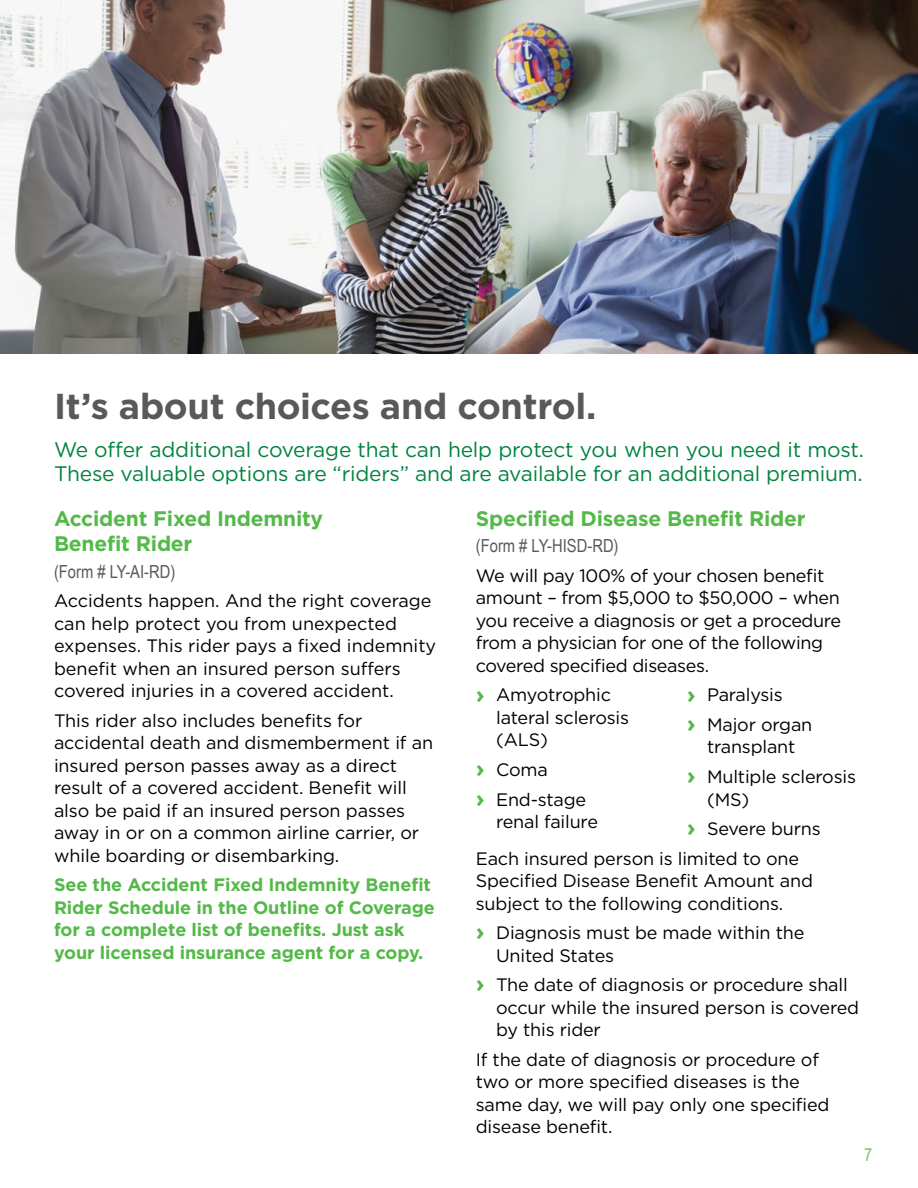
<style>
.page{position:relative;width:918px;height:1188px;background:#fff}
.page>*{position:absolute;margin:0;border:0;box-sizing:border-box;transform-origin:0 0}
.t1{font:700 36px "Gotham";letter-spacing:-.01em;color:#58595b}
.t2{font:21px/24px "Gotham";letter-spacing:-.01em;color:#00833e}
.t3{font:700 21px/25.5px "Gotham";letter-spacing:-.01em;color:#54b948}
.t4{font:18px/22.5px "Gotham";letter-spacing:-.01em;color:#000}
.t5{font:700 18px/22.5px "Gotham";letter-spacing:-.005em;color:#54b948}
.t6{font:18px "Arial Narrow";color:#58595b}
.t7{font:18px "Arial Narrow";color:#7bc366}
.s1{font-weight:700;font-size:24px;color:#54b948}
</style>
<div class="page">
<img style="left:0;top:0;width:918px;height:354px">
<h1 class="t1" style="left:54px;top:383px;width:544px">It’s about choices and control.</h1>
<p class="t2" style="left:54px;top:437px;width:811px">We offer additional coverage that can help protect you when you need it most.<br>These valuable options are “riders” and are available for an additional premium.</p>
<p class="t3" style="left:54px;top:506px;width:271px">Accident Fixed Indemnity<br>Benefit Rider</p>
<p class="t6" style="left:54px;top:558px;width:123px">(Form # LY-AI-RD)</p>
<p class="t4" style="left:54px;top:589px;width:384px">Accidents happen. And the right coverage can help protect you from unexpected expenses. This rider pays a fixed indemnity benefit when an insured person suffers covered injuries in a covered accident.</p>
<p class="t4" style="left:54px;top:709px;width:381px">This rider also includes benefits for accidental death and dismemberment if an insured person passes away as a direct result of a covered accident. Benefit will also be paid if an insured person passes away in or on a common airline carrier, or while boarding or disembarking.</p>
<p class="t5" style="left:54px;top:874px;width:382px">See the Accident Fixed Indemnity Benefit Rider Schedule in the Outline of Coverage for a complete list of benefits. Just ask your licensed insurance agent for a copy.</p>
<p class="t3" style="left:476px;top:506px;width:331px">Specified Disease Benefit Rider</p>
<p class="t6" style="left:476px;top:533px;width:144px">(Form # LY-HISD-RD)</p>
<p class="t4" style="left:476px;top:564px;width:367px">We will pay 100% of your chosen benefit amount – from $5,000 to $50,000 – when you receive a diagnosis or get a procedure from a physician for one of the following covered specified diseases.</p>
<p class="t4" style="left:496px;top:683px;width:135px;text-indent:-20px"><span class="s1">›</span> Amyotrophic lateral sclerosis (ALS)</p>
<p class="t4" style="left:476px;top:754px;width:112px;line-height:29.5px"><span class="s1">›</span> Coma<br><span class="s1">›</span> End-stage</p>
<p class="t4" style="left:496px;top:810px;width:103px">renal failure</p>
<p class="t4" style="left:687px;top:680px;width:127px;line-height:29.5px"><span class="s1">›</span> Paralysis<br><span class="s1">›</span> Major organ</p>
<p class="t4" style="left:687px;top:732px;width:171px;line-height:29.5px;text-indent:20px">transplant<br><span class="s1">›</span> Multiple sclerosis</p>
<p class="t4" style="left:707px;top:788px;width:44px">(MS)</p>
<p class="t4" style="left:687px;top:817px;width:136px"><span class="s1">›</span> Severe burns</p>
<p class="t4" style="left:476px;top:847px;width:325px">Each insured person is limited to one</p>
<p class="t4" style="left:476px;top:869px;width:339px">Specified Disease Benefit Amount and subject to the following conditions.</p>
<p class="t4" style="left:496px;top:921px;width:310px;text-indent:-20px"><span class="s1">›</span> Diagnosis must be made within the<br>United States</p>
<p class="t4" style="left:496px;top:973px;width:365px;text-indent:-20px"><span class="s1">›</span> The date of diagnosis or procedure shall occur while the insured person is covered by this rider</p>
<p class="t4" style="left:476px;top:1048px;width:355px">If the date of diagnosis or procedure of two or more specified diseases is the same day, we will pay only one specified disease benefit.</p>
<p class="t7" style="left:864px;top:1141px;width:10px">7</p>
</div>
